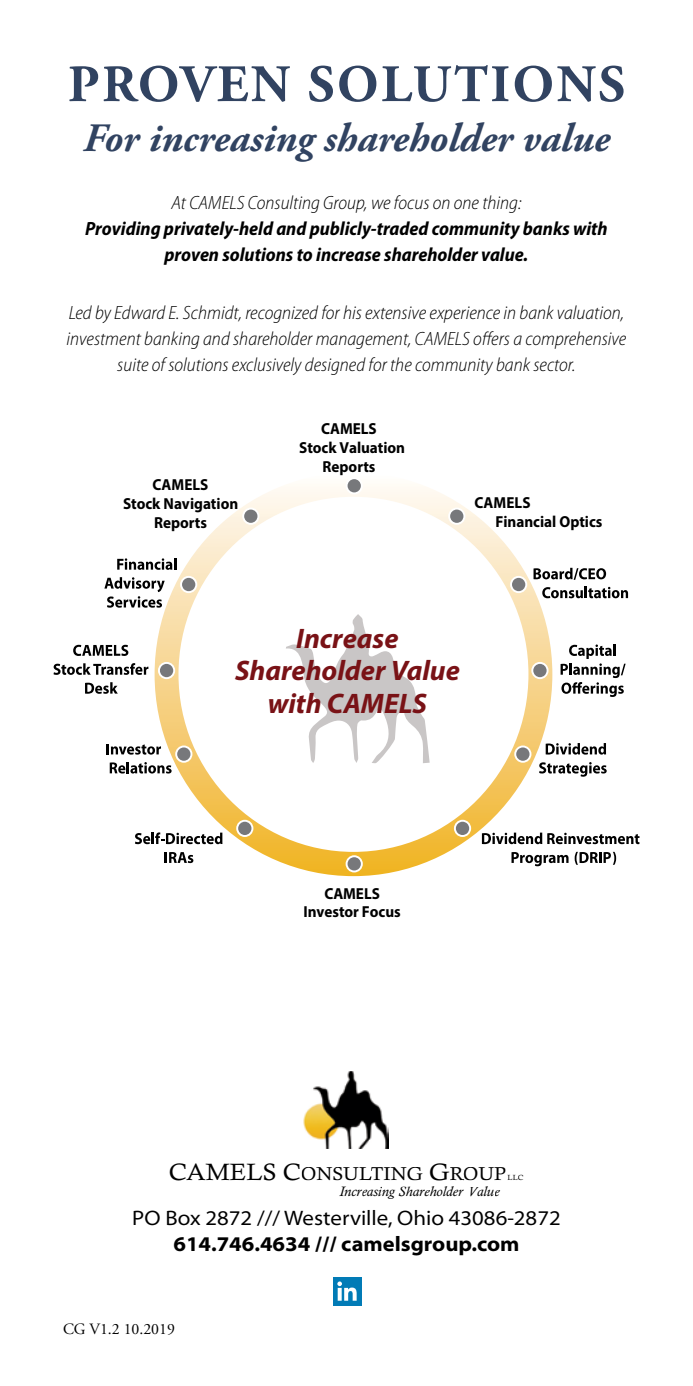
<style>
.page{position:relative;width:693px;height:1386px;background:#fff}
.page>*{position:absolute;margin:0;border:0;box-sizing:border-box;transform-origin:0 0}
.t1{font:700 52.5px "Adobe Garamond Pro";letter-spacing:.05em;color:#314361}
.t2{font:italic 700 40.25px "Adobe Garamond Pro";color:#314361}
.t3{font:italic 700 28.35px/32.7px "Myriad Pro";color:#791216;text-align:center}
.t4{font:semi-expanded 21px "Myriad Pro";color:#000}
.t5{font:700 semi-expanded 21px "Myriad Pro";color:#000}
.t6{font:italic 300 semi-condensed 19.25px/26.2px "Myriad Pro";color:#000;text-align:center}
.t7{font:italic 700 semi-condensed 19.25px/26.2px "Myriad Pro";color:#000;text-align:center}
.t8{font:18.72px "Calisto";color:#000;scale:1.05 1}
.t9{font:700 15.92px/19.1px "Myriad Pro";color:#000;text-align:center;scale:.95 1}
.t10{font:15.75px "Adobe Garamond Pro";color:#000}
.t11{font:italic 14px "Calisto";color:#000}
.t12{font:7.52px "Calisto";color:#000;scale:1.05 1}
.s1{font-size:23.62px}
</style>
<div class="page">
<svg style="left:155px;top:486px;width:397px;height:390px"></svg>
<svg style="left:561px;top:644px;width:65px;height:53px"></svg>
<svg style="left:546px;top:743px;width:60px;height:12px"></svg>
<svg style="left:539px;top:762px;width:68px;height:15px"></svg>
<svg style="left:534px;top:568px;width:72px;height:12px"></svg>
<svg style="left:542px;top:587px;width:86px;height:11px"></svg>
<svg style="left:73px;top:645px;width:55px;height:11px"></svg>
<svg style="left:54px;top:663px;width:94px;height:12px"></svg>
<svg style="left:85px;top:682px;width:33px;height:12px"></svg>
<svg style="left:117px;top:558px;width:59px;height:12px"></svg>
<svg style="left:104px;top:577px;width:61px;height:31px"></svg>
<svg style="left:242px;top:508px;width:17px;height:17px"></svg>
<svg style="left:448px;top:508px;width:17px;height:17px"></svg>
<svg style="left:346px;top:855px;width:17px;height:17px"></svg>
<svg style="left:107px;top:744px;width:85px;height:30px"></svg>
<svg style="left:514px;top:746px;width:17px;height:17px"></svg>
<svg style="left:180px;top:576px;width:17px;height:17px"></svg>
<svg style="left:510px;top:576px;width:17px;height:17px"></svg>
<svg style="left:158px;top:662px;width:17px;height:17px"></svg>
<svg style="left:531px;top:662px;width:18px;height:17px"></svg>
<svg style="left:346px;top:479px;width:17px;height:15px"></svg>
<svg style="left:236px;top:820px;width:17px;height:17px"></svg>
<svg style="left:454px;top:820px;width:17px;height:17px"></svg>
<svg style="left:482px;top:833px;width:157px;height:11px"></svg>
<svg style="left:512px;top:852px;width:57px;height:14px"></svg>
<svg style="left:575px;top:852px;width:41px;height:13px"></svg>
<svg style="left:135px;top:832px;width:87px;height:12px"></svg>
<svg style="left:165px;top:852px;width:28px;height:11px"></svg>
<svg style="left:286px;top:614px;width:144px;height:149px"></svg>
<img style="left:303px;top:1071px;width:85px;height:78px">
<div style="left:333px;top:1277px;width:28px;height:28px;background:#017bb6"></div>
<svg style="left:337px;top:1281px;width:20px;height:20px"></svg>
<h1 class="t1" style="left:68px;top:54px;width:559px">PROVEN SOLUTIONS</h1>
<h2 class="t2" style="left:83px;top:115px;width:528px">For increasing shareholder value</h2>
<p class="t6" style="left:171px;top:190px;width:352px">At CAMELS Consulting Group, we focus on one thing:</p>
<p class="t7" style="left:85px;top:216px;width:524px">Providing privately-held and publicly-traded community banks with proven solutions to increase shareholder value.</p>
<p class="t6" style="left:67px;top:300px;width:561px">Led by Edward E. Schmidt, recognized for his extensive experience in bank valuation, investment banking and shareholder management, CAMELS offers a comprehensive suite of solutions exclusively designed for the community bank sector.</p>
<p class="t9" style="left:321px;top:419px;width:60px">CAMELS</p>
<p class="t9" style="left:123px;top:474px;width:123px">CAMELS<br>Stock Navigation<br>Reports</p>
<p class="t9" style="left:299px;top:438px;width:113px">Stock Valuation<br>Reports</p>
<p class="t9" style="left:495px;top:492px;width:114px;text-align:left;text-indent:-21px">CAMELS<br>Financial Optics</p>
<h3 class="t3" style="left:235px;top:621px;width:226px">Increase<br>Shareholder Value with CAMELS</h3>
<p class="t9" style="left:304px;top:884px;width:104px;line-height:18.2px">CAMELS<br>Investor Focus</p>
<p class="t8" style="left:169px;top:1163px;width:323px"><span class="s1">CAMELS C</span>ONSULTING <span class="s1">G</span>ROUP</p>
<p class="t12" style="left:508px;top:1173px;width:17px">LLC</p>
<p class="t11" style="left:339px;top:1184px;width:162px">Increasing Shareholder Value</p>
<p class="t4" style="left:132px;top:1207px;width:430px">PO Box 2872 /// Westerville, Ohio 43086-2872</p>
<p class="t5" style="left:173px;top:1232px;width:348px">614.746.4634 /// camelsgroup.com</p>
<p class="t10" style="left:63px;top:1320px;width:113px">CG V1.2 10.2019</p>
</div>
